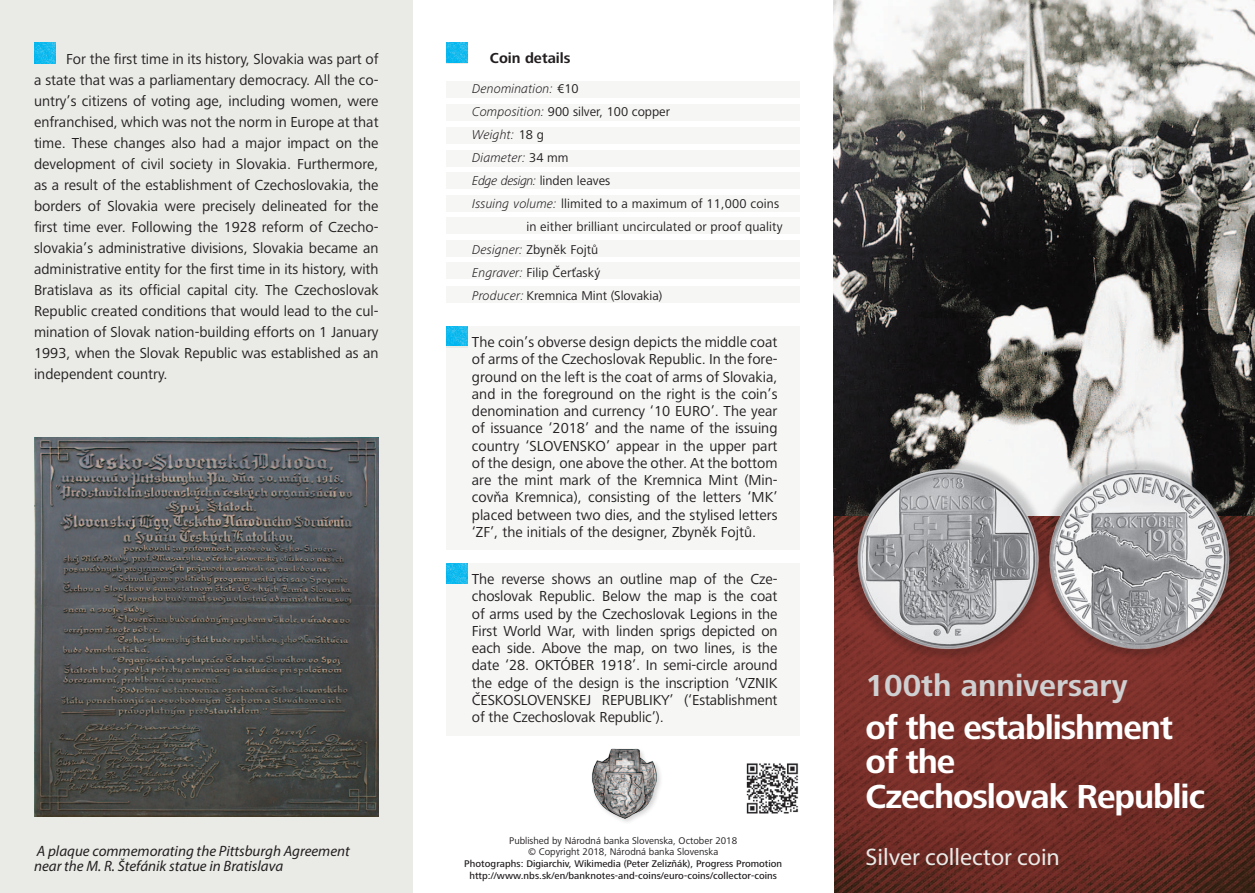
<style>
.page{position:relative;width:1255px;height:893px;background:#fff}
.page>*{position:absolute;margin:0;border:0;box-sizing:border-box;transform-origin:0 0}
.t1{font:700 34.5px "Frutiger Next LTCE";letter-spacing:-.03em;color:#fff}
.t2{font:700 31.5px "Frutiger Next LTCE";color:#cfd0d2}
.t3{font:24px "Myriad Pro";color:#eaeae7}
.t4{font:15px/17.2px "Frutiger Next LTCE";color:#231f20;text-align:justify}
.t5{font:italic 15px "Myriad Pro";color:#231f20}
.t6{font:700 15px "Frutiger Next LTCE";color:#231f20}
.t7{font:13.2px "Frutiger Next LTCE";letter-spacing:.01em;color:#231f20}
.t8{font:italic 300 13.2px "Frutiger Next LTCE";color:#231f20}
.t9{font:500 10.05px "Frutiger Next LTCE";letter-spacing:.005em;color:#231f20}
.t10{font:10.05px "Frutiger Next LTCE";color:#231f20}
.s1{font-weight:400;font-style:normal}
.s2{font-weight:300;font-style:italic}
</style>
<div class="page">
<img style="left:833px;top:0;width:421px;height:516px">
<img style="left:834px;top:516px;width:420px;height:377px">
<div style="left:0;top:0;width:412px;height:893px;background:#eaeae7"></div>
<div style="left:446px;top:327px;width:353px;height:223px;background:#f6f6f5"></div>
<div style="left:446px;top:563px;width:353px;height:173px;background:#f6f6f5"></div>
<div style="left:446px;top:81px;width:353px;height:17px;background:#f6f6f5"></div>
<div style="left:446px;top:104px;width:353px;height:17px;background:#f6f6f5"></div>
<div style="left:446px;top:127px;width:353px;height:17px;background:#f6f6f5"></div>
<div style="left:446px;top:150px;width:353px;height:17px;background:#f6f6f5"></div>
<div style="left:446px;top:172px;width:353px;height:17px;background:#f6f6f5"></div>
<div style="left:446px;top:195px;width:353px;height:17px;background:#f6f6f5"></div>
<div style="left:446px;top:217px;width:353px;height:17px;background:#f6f6f5"></div>
<div style="left:446px;top:240px;width:353px;height:17px;background:#f6f6f5"></div>
<div style="left:446px;top:262px;width:353px;height:17px;background:#f6f6f5"></div>
<div style="left:446px;top:286px;width:353px;height:17px;background:#f6f6f5"></div>
<div style="left:446px;top:43px;width:22px;height:21px;background:#eaeae7"></div>
<img style="left:446px;top:43px;width:22px;height:20px">
<div style="left:446px;top:327px;width:22px;height:21px;background:linear-gradient(to right,#02b6ef,#0fb9ee)"></div>
<img style="left:446px;top:327px;width:22px;height:18px">
<img style="left:446px;top:563px;width:22px;height:21px">
<img style="left:34px;top:43px;width:21px;height:21px">
<img style="left:833px;top:448px;width:222px;height:219px">
<img style="left:1025px;top:453px;width:219px;height:212px">
<img style="left:856px;top:467px;width:183px;height:183px">
<img style="left:1048px;top:468px;width:182px;height:182px">
<img style="left:35px;top:437px;width:343px;height:380px">
<img style="left:591px;top:748px;width:70px;height:73px">
<img style="left:746px;top:763px;width:53px;height:51px">
<p class="t4" style="left:34px;top:48px;width:346px;line-height:21px;text-indent:32px">For the first time in its history, Slovakia was part of a state that was a parliamentary democracy. All the co&shy;untry’s citizens of voting age, including women, were enfranchised, which was not the norm in Europe at that time. These changes also had a major impact on the development of civil society in Slovakia. Furthermore, as a result of the establishment of Czechoslovakia, the borders of Slovakia were precisely delineated for the first time ever. Following the 1928 reform of Czecho&shy;slovakia’s administrative divisions, Slovakia became an administrative entity for the first time in its history, with Bratislava as its official capital city. The Czechoslovak Republic created conditions that would lead to the cul&shy;mination of Slovak nation-building efforts on 1 January 1993, when the Slovak Republic was established as an independent country.</p>
<p class="t5" style="left:37px;top:841px;width:315px">A plaque commemorating the Pittsburgh Agreement</p>
<p class="t5" style="left:34px;top:856px;width:251px">near the M. R. Štefánik statue in Bratislava</p>
<p class="t6" style="left:490px;top:49px;width:82px">Coin details</p>
<p class="t8" style="left:472px;top:81px;width:108px">Denomination: <span class="s1">€10</span></p>
<p class="t7" style="left:472px;top:104px;width:199px"><span class="s2">Composition:</span> 900 silver, 100 copper</p>
<p class="t8" style="left:472px;top:127px;width:73px">Weight: <span class="s1">18 g</span></p>
<p class="t8" style="left:472px;top:150px;width:98px">Diameter: <span class="s1">34 mm</span></p>
<p class="t7" style="left:472px;top:173px;width:139px"><span class="s2">Edge design:</span> linden leaves</p>
<p class="t7" style="left:472px;top:196px;width:308px"><span class="s2">Issuing volume:</span> llimited to a maximum of 11,000 coins</p>
<p class="t7" style="left:526px;top:219px;width:258px">in either brilliant uncirculated or proof quality</p>
<p class="t7" style="left:472px;top:242px;width:127px"><span class="s2">Designer:</span> Zbyněk Fojtů</p>
<p class="t7" style="left:472px;top:265px;width:129px"><span class="s2">Engraver:</span> Filip Čerťaský</p>
<p class="t7" style="left:472px;top:288px;width:192px"><span class="s2">Producer:</span> Kremnica Mint (Slovakia)</p>
<p class="t4" style="left:472px;top:334px;width:307px">The coin’s obverse design depicts the middle coat of arms of the Czechoslovak Republic. In the fore&shy;ground on the left is the coat of arms of Slovakia, and in the foreground on the right is the coin’s denomination and currency ‘10 EURO’. The year of issuance ‘2018’ and the name of the issuing country ‘SLOVENSKO’ appear in the upper part of the design, one above the other. At the bottom are the mint mark of the Kremnica Mint (Min&shy;covňa Kremnica), consisting of the letters ‘MK’ placed between two dies, and the stylised letters ‘ZF’, the initials of the designer, Zbyněk Fojtů.</p>
<p class="t4" style="left:472px;top:570px;width:307px">The reverse shows an outline map of the Cze&shy;choslovak Republic. Below the map is the coat of arms used by the Czechoslovak Legions in the First World War, with linden sprigs depicted on each side. Above the map, on two lines, is the date ‘28. OKTÓBER 1918’. In semi-circle around the edge of the design is the inscription ‘VZNIK ČESKOSLOVENSKEJ REPUBLIKY’ (‘Establishment of the Czechoslovak Republic’).</p>
<p class="t10" style="left:509px;top:835px;width:229px">Published by Národná banka Slovenska, October 2018</p>
<p class="t10" style="left:528px;top:846px;width:192px">© Copyright 2018, Národná banka Slovenska</p>
<p class="t9" style="left:464px;top:858px;width:319px">Photographs: Digiarchiv, Wikimedia (Peter Zelizňák), Progress Promotion</p>
<p class="t9" style="left:469px;top:870px;width:309px">http://www.nbs.sk/en/banknotes-and-coins/euro-coins/collector-coins</p>
<p class="t2" style="left:865px;top:667px;width:263px">100th anniversary</p>
<p class="t1" style="left:865px;top:707px;width:309px">of the establishment</p>
<p class="t1" style="left:865px;top:742px;width:91px">of the</p>
<p class="t1" style="left:865px;top:776px;width:341px">Czechoslovak Republic</p>
<p class="t3" style="left:865px;top:842px;width:196px">Silver collector coin</p>
</div>
